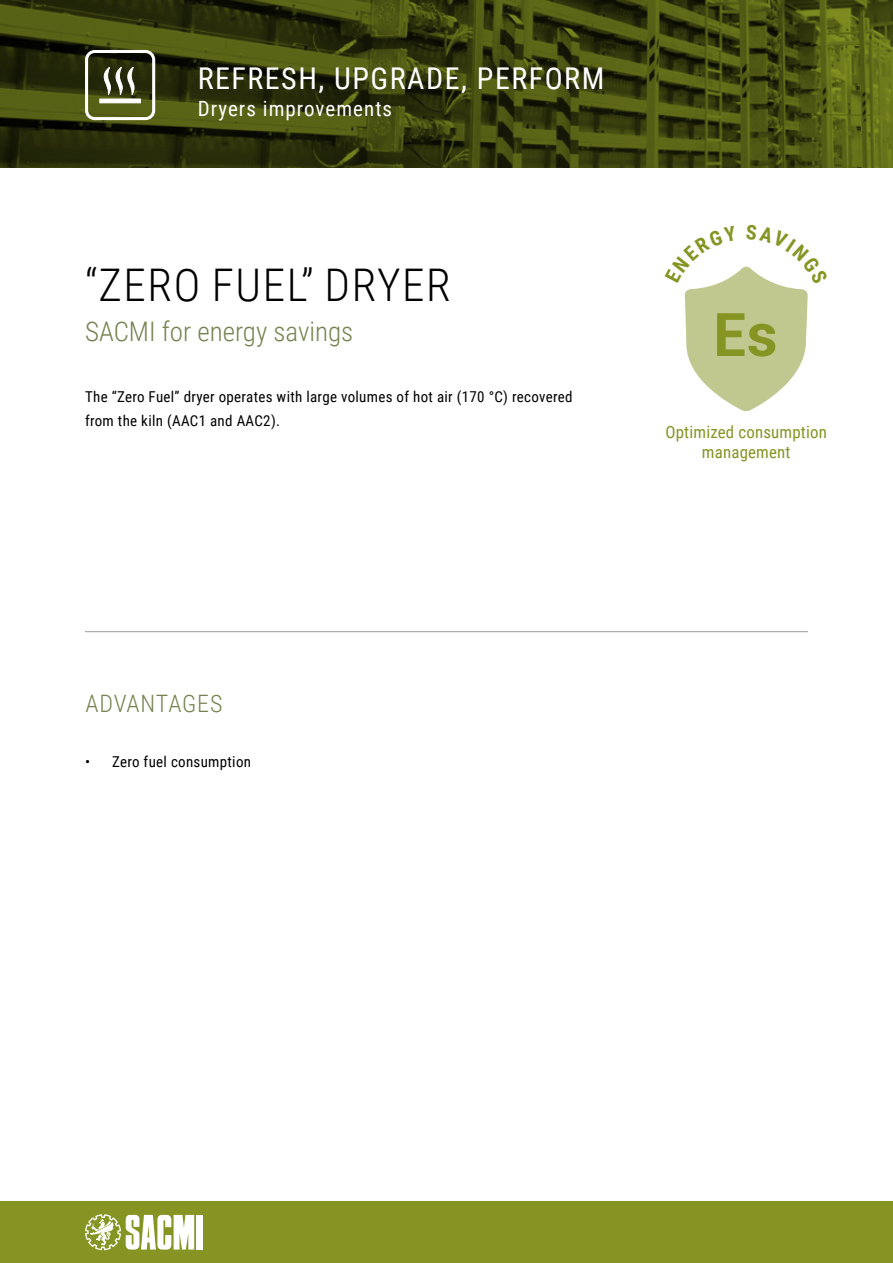
<style>
.page{position:relative;width:893px;height:1263px;background:#fff}
.page>*{position:absolute;margin:0;border:0;box-sizing:border-box;transform-origin:0 0}
.t1{font:300 45px "Roboto Condensed";letter-spacing:.035em;color:#000}
.t2{font:30px "Roboto Condensed";letter-spacing:.05em;color:#fff}
.t3{font:300 27px "Roboto Condensed";color:#76824f}
.t4{font:300 24px "Roboto Condensed";letter-spacing:.03em;color:#76824f}
.t5{font:21px "Roboto Condensed";letter-spacing:.05em;color:#fff}
.t6{font:16.8px/20.2px "Roboto Condensed";letter-spacing:.01em;color:#859422;text-align:center}
.t7{font:15px/24px "Roboto Condensed";letter-spacing:.02em;color:#000}
</style>
<div class="page">
<div style="left:0;top:1201px;width:893px;height:62px;background:#859422"></div>
<div style="left:196px;top:1215px;width:6px;height:34px;background:#fff"></div>
<svg style="left:85px;top:1214px;width:109px;height:36px"></svg>
<img style="left:0;top:0;width:893px;height:168px">
<hr style="left:85px;top:631px;width:723px;height:1px;background:#9d9d9c">
<div style="left:85px;top:50px;width:70px;height:70px;border:3px solid #fff;border-radius:8px"></div>
<svg style="left:102px;top:66px;width:37px;height:31px"></svg>
<svg style="left:100px;top:99px;width:41px;height:4px"></svg>
<svg style="left:684px;top:266px;width:124px;height:145px"></svg>
<h2 class="t2" style="left:198px;top:58px;width:408px">REFRESH, UPGRADE, PERFORM</h2>
<h3 class="t5" style="left:198px;top:94px;width:196px">Dryers improvements</h3>
<h1 class="t1" style="left:85px;top:253px;width:367px">“ZERO FUEL” DRYER</h1>
<h3 class="t3" style="left:85px;top:313px;width:270px">SACMI for energy savings</h3>
<p class="t7" style="left:85px;top:384px;width:489px">The “Zero Fuel” dryer operates with large volumes of hot air (170 °C) recovered from the kiln (AAC1 and AAC2).</p>
<p class="t6" style="left:665px;top:421px;width:163px">Optimized consumption management</p>
<h3 class="t4" style="left:85px;top:687px;width:139px">ADVANTAGES</h3>
<p class="t7" style="left:85px;top:749px;width:168px">• Zero fuel consumption</p>
</div>
